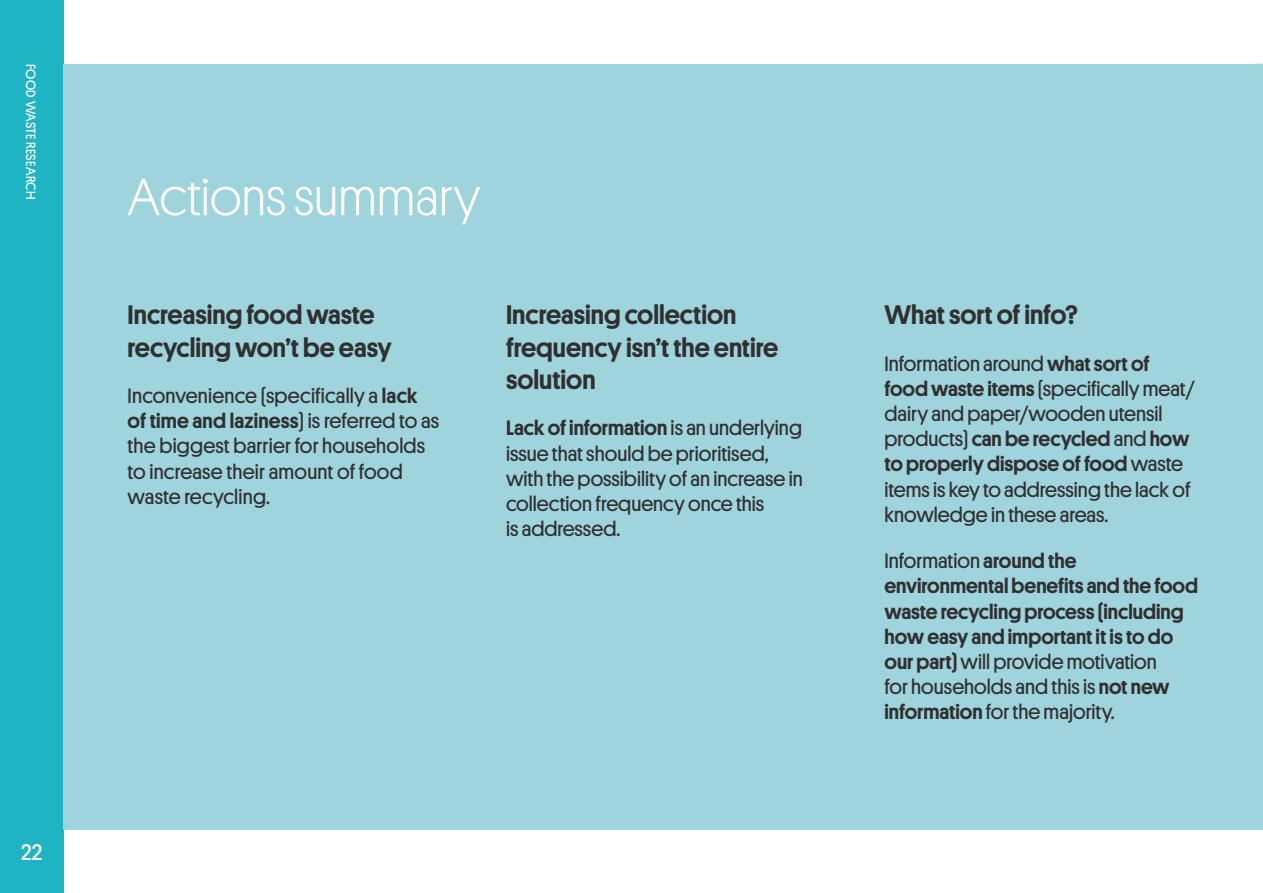
<style>
.page{position:relative;width:1263px;height:893px;background:#fff}
.page>*{position:absolute;margin:0;border:0;box-sizing:border-box;transform-origin:0 0}
.t1{font:300 52.5px "Platform";color:#fff}
.p__3_x_columns{font:500 27px/32.4px "Platform";color:#313031}
.t2{font:22.5px "Platform";color:#fff}
.p__3_x_columns-2{font:21px/25.2px "Platform";color:#313031}
.p__3_x_columns-3{font:500 21px/25.2px "Platform";color:#313031}
.t3{font:13.5px "Platform";letter-spacing:.02em;color:#fff}
.s1{font-weight:500}
.s2{font-weight:400}
</style>
<div class="page">
<div style="left:0;top:0;width:64px;height:893px;background:#1eb4c4"></div>
<div style="left:64px;top:64px;width:1199px;height:765px;background:#9fd4dd"></div>
<p class="t3" style="left:41px;top:64px;width:137px;rotate:90deg">FOOD WASTE RESEARCH</p>
<p class="t2" style="left:21px;top:836px;width:23px">22</p>
<p class="t1" style="left:128px;top:159px;width:354px">Actions summary</p>
<p class="p__3_x_columns" style="left:128px;top:297px;width:266px">Increasing food waste recycling won’t be easy</p>
<p class="p__3_x_columns-2" style="left:128px;top:382px;width:313px">Inconvenience (specifically a <span class="s1">lack of time and laziness</span>) is referred to as the biggest barrier for households to increase their amount of food waste recycling.</p>
<p class="p__3_x_columns" style="left:506px;top:297px;width:274px">Increasing collection frequency isn’t the entire solution</p>
<p class="p__3_x_columns-2" style="left:506px;top:414px;width:298px"><span class="s1">Lack of information</span> is an underlying issue that should be prioritised, with the possibility of an increase in collection frequency once this<br>is addressed.</p>
<p class="p__3_x_columns" style="left:884px;top:297px;width:195px">What sort of info?</p>
<p class="p__3_x_columns-2" style="left:884px;top:349px;width:312px">Information around <span class="s1">what sort of food waste items</span> (specifically meat/ dairy and paper/wooden utensil products) <span class="s1">can be recycled</span> and <span class="s1">how to properly dispose of food</span> waste items is key to addressing the lack of knowledge in these areas.</p>
<p class="p__3_x_columns-3" style="left:884px;top:547px;width:315px"><span class="s2">Information</span> around the environmental benefits and the food waste recycling process (including how easy and important it is to do our part) <span class="s2">will provide motivation<br>for households and this is</span> not new information <span class="s2">for the majority.</span></p>
</div>
